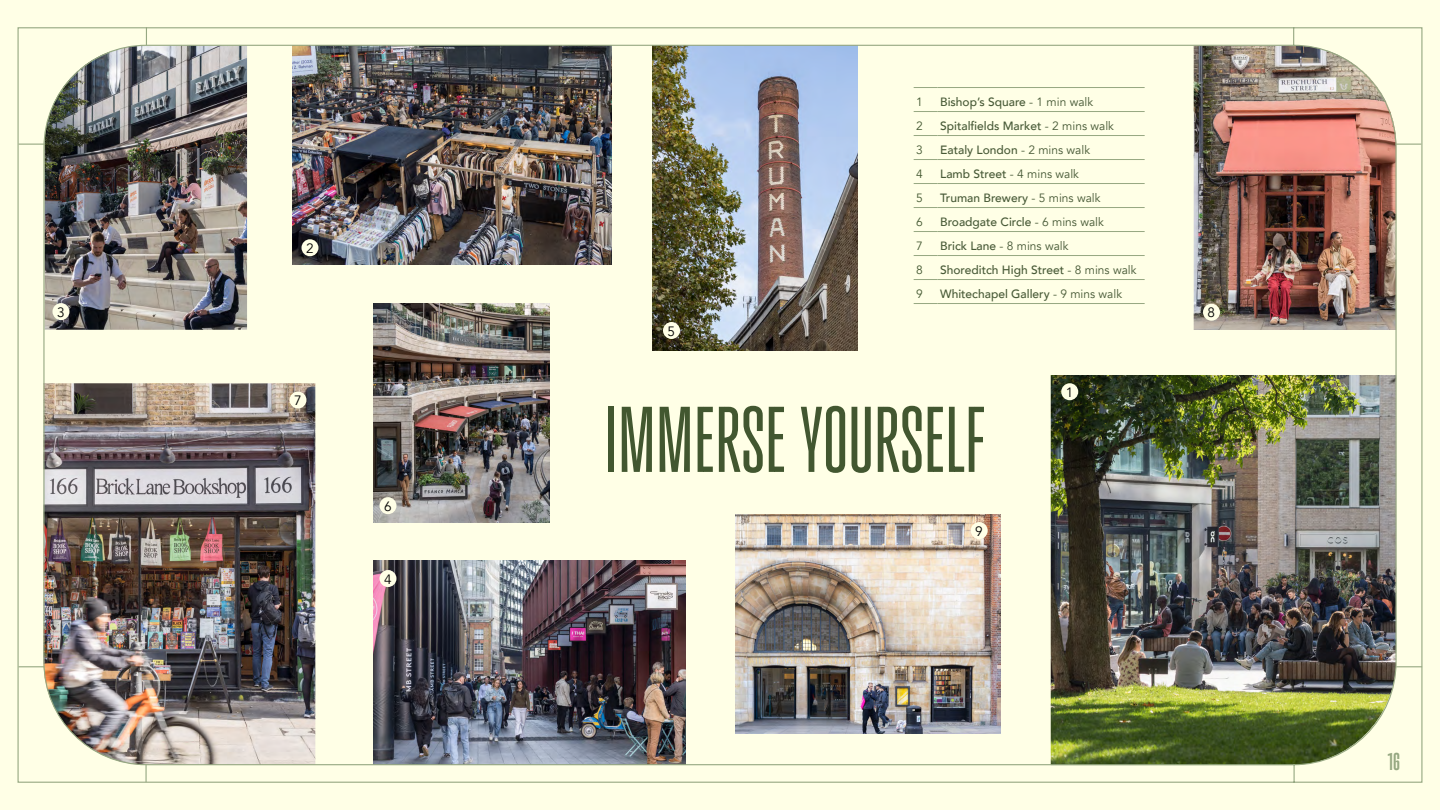
<style>
.page{position:relative;width:1440px;height:810px;background:#ffffe6}
.page>*{position:absolute;margin:0;border:0;box-sizing:border-box;transform-origin:0 0}
.t1{font:99px "Gazzetta";color:#425730}
.t2{font:25.95px "Gazzetta";color:#96a882}
.t3{font:13.5px "Avenir";color:#000}
.t4{font:500 12px "Avenir";color:#475936}
.t5{font:12px "Avenir";color:#475936}
.t6{font:12px "Avenir";color:#425730}
.s1{font-weight:400}
.s2{font-weight:500}
</style>
<div class="page">
<img style="left:17px;top:27px;width:1406px;height:756px">
<svg style="left:145px;top:764px;width:2px;height:18px"></svg>
<svg style="left:146px;top:27px;width:1px;height:18px"></svg>
<svg style="left:19px;top:144px;width:25px;height:1px"></svg>
<svg style="left:1396px;top:144px;width:25px;height:1px"></svg>
<svg style="left:18px;top:666px;width:26px;height:1px"></svg>
<svg style="left:1396px;top:666px;width:26px;height:1px"></svg>
<div style="left:1203px;top:304px;width:17px;height:17px;background:#ffffe6;border-radius:50%"></div>
<p class="t3" style="left:306px;top:240px;width:9px">2</p>
<p class="t6" style="left:916px;top:94px;width:8px">1</p>
<p class="t4" style="left:940px;top:91px;width:155px">Bishop’s Square <span class="s1">- 1 min walk</span></p>
<p class="t6" style="left:916px;top:118px;width:8px">2</p>
<p class="t4" style="left:940px;top:115px;width:175px">Spitalfields Market <span class="s1">- 2 mins walk</span></p>
<p class="t6" style="left:916px;top:142px;width:8px">3</p>
<p class="t4" style="left:940px;top:139px;width:152px">Eataly London <span class="s1">- 2 mins walk</span></p>
<p class="t6" style="left:916px;top:166px;width:8px">4</p>
<p class="t4" style="left:940px;top:163px;width:140px">Lamb Street <span class="s1">- 4 mins walk</span></p>
<p class="t6" style="left:916px;top:190px;width:8px">5</p>
<p class="t4" style="left:940px;top:187px;width:162px">Truman Brewery <span class="s1">- 5 mins walk</span></p>
<p class="t6" style="left:916px;top:214px;width:8px">6</p>
<p class="t4" style="left:940px;top:211px;width:165px">Broadgate Circle <span class="s1">- 6 mins walk</span></p>
<p class="t6" style="left:916px;top:238px;width:8px">7</p>
<p class="t5" style="left:940px;top:238px;width:130px"><span class="s2">Brick Lane</span> - 8 mins walk</p>
<p class="t6" style="left:916px;top:262px;width:8px">8</p>
<p class="t4" style="left:940px;top:259px;width:198px">Shoreditch High Street <span class="s1">- 8 mins walk</span></p>
<p class="t6" style="left:916px;top:286px;width:8px">9</p>
<p class="t4" style="left:940px;top:283px;width:184px">Whitechapel Gallery <span class="s1">- 9 mins walk</span></p>
<p class="t3" style="left:57px;top:304px;width:9px">3</p>
<p class="t3" style="left:1208px;top:305px;width:9px">8</p>
<p class="t3" style="left:294px;top:392px;width:9px">7</p>
<p class="t3" style="left:384px;top:498px;width:9px">6</p>
<p class="t3" style="left:384px;top:571px;width:9px">4</p>
<p class="t3" style="left:668px;top:323px;width:9px">5</p>
<h1 class="t1" style="left:604px;top:390px;width:383px">IMMERSE YOURSELF</h1>
<p class="t3" style="left:975px;top:523px;width:9px">9</p>
<p class="t3" style="left:1066px;top:384px;width:9px">1</p>
<h2 class="t2" style="left:1388px;top:749px;width:14px">16</h2>
</div>
